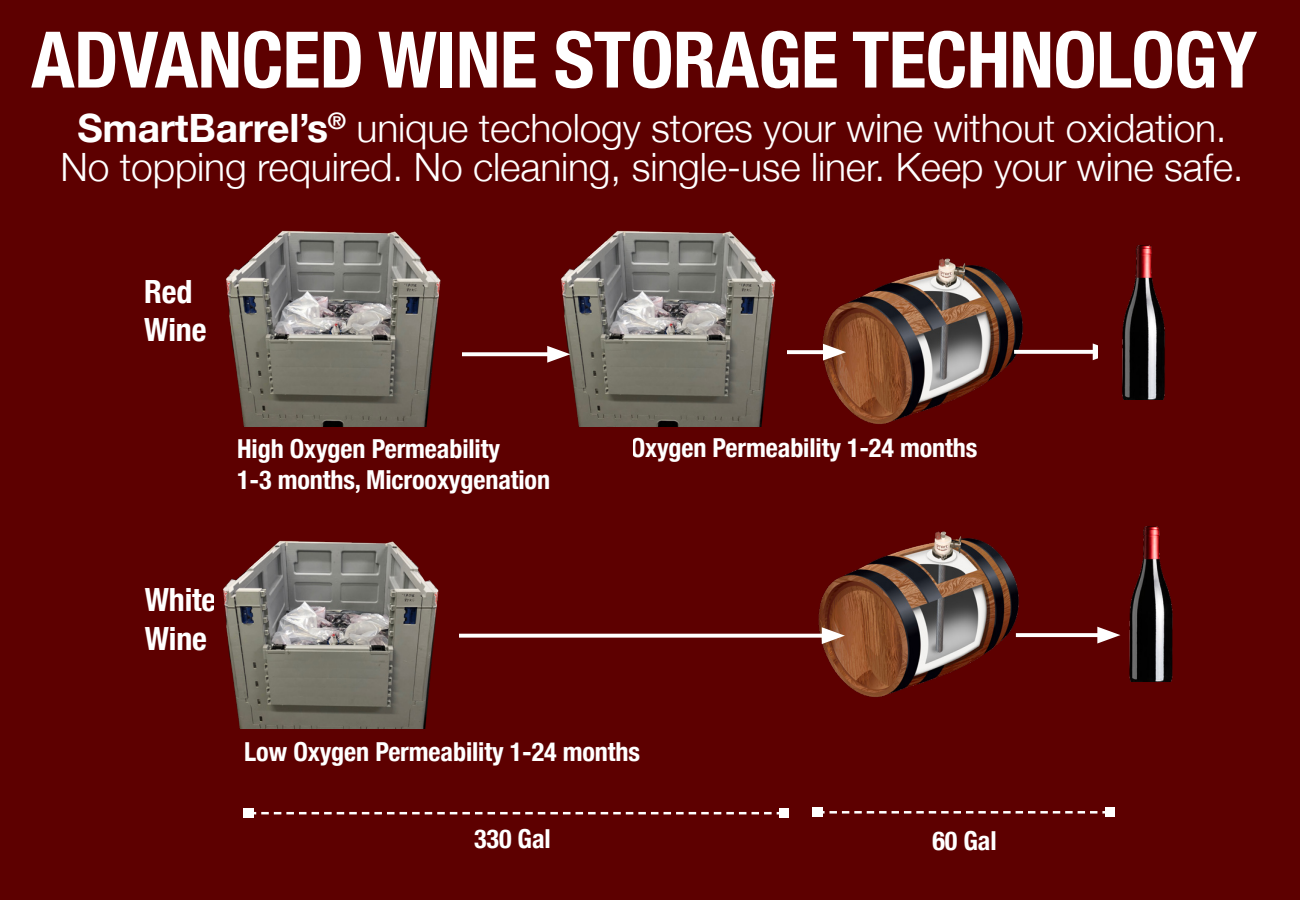
<style>
.page{position:relative;width:1300px;height:900px;background:#5d0000}
.page>*{position:absolute;margin:0;border:0;box-sizing:border-box;transform-origin:0 0}
.Text{font:700 condensed 78px "Helvetica Neue";letter-spacing:-.01em;color:#fff}
.Text-2{font:300 39px "Helvetica Neue";letter-spacing:-.005em;color:#fff}
.Text-3{font:700 condensed 32px "Helvetica Neue";letter-spacing:-.005em;color:#fff}
.Text-4{font:700 condensed 26.25px "Helvetica Neue";letter-spacing:-.005em;color:#fff}
.s1{font-weight:700}
</style>
<div class="page">
<img style="left:812px;top:258px;width:221px;height:166px">
<svg style="left:787px;top:350px;width:36px;height:4px"></svg>
<svg style="left:823px;top:344px;width:23px;height:17px"></svg>
<img style="left:1120px;top:526px;width:53px;height:156px">
<img style="left:561px;top:230px;width:215px;height:196px">
<svg style="left:462px;top:352px;width:85px;height:4px"></svg>
<svg style="left:547px;top:346px;width:23px;height:17px"></svg>
<svg style="left:1014px;top:350px;width:79px;height:4px"></svg>
<svg style="left:1093px;top:343px;width:5px;height:17px"></svg>
<img style="left:1122px;top:245px;width:43px;height:155px">
<svg style="left:254px;top:812px;width:525px;height:2px"></svg>
<div style="left:244px;top:808px;width:10px;height:10px;background:#fff"></div>
<div style="left:779px;top:808px;width:10px;height:10px;background:#fff"></div>
<svg style="left:822px;top:811px;width:283px;height:3px"></svg>
<div style="left:812px;top:807px;width:10px;height:10px;background:#fff"></div>
<div style="left:1105px;top:807px;width:10px;height:10px;background:#fff"></div>
<img style="left:808px;top:531px;width:221px;height:166px">
<svg style="left:459px;top:634px;width:363px;height:4px"></svg>
<svg style="left:822px;top:627px;width:23px;height:17px"></svg>
<svg style="left:1016px;top:633px;width:81px;height:4px"></svg>
<svg style="left:1097px;top:627px;width:23px;height:17px"></svg>
<img style="left:226px;top:230px;width:215px;height:196px">
<img style="left:223px;top:540px;width:216px;height:188px">
<p class="Text" style="left:31px;top:-5px;width:1227px">ADVANCED WINE STORAGE TECHNOLOGY</p>
<p class="Text-2" style="left:77px;top:96px;width:1151px"><span class="s1">SmartBarrel’s</span><sup>®</sup> unique techology stores your wine without oxidation.</p>
<p class="Text-2" style="left:60px;top:136px;width:1185px">No topping required. No cleaning, single-use liner. Keep your wine safe.</p>
<p class="Text-3" style="left:144px;top:265px;width:50px">Red</p>
<p class="Text-3" style="left:144px;top:303px;width:64px">Wine</p>
<p class="Text-4" style="left:237px;top:427px;width:264px">High Oxygen Permeability</p>
<p class="Text-4" style="left:582px;top:426px;width:397px">Low Oxygen Permeability 1-24 months</p>
<p class="Text-4" style="left:237px;top:458px;width:314px">1-3 months, Microoxygenation</p>
<p class="Text-3" style="left:145px;top:573px;width:73px">White</p>
<p class="Text-3" style="left:145px;top:612px;width:64px">Wine</p>
<p class="Text-4" style="left:244px;top:730px;width:397px">Low Oxygen Permeability 1-24 months</p>
<p class="Text-4" style="left:474px;top:817px;width:78px">330 Gal</p>
<p class="Text-4" style="left:933px;top:818px;width:66px">60 Gal</p>
</div>
